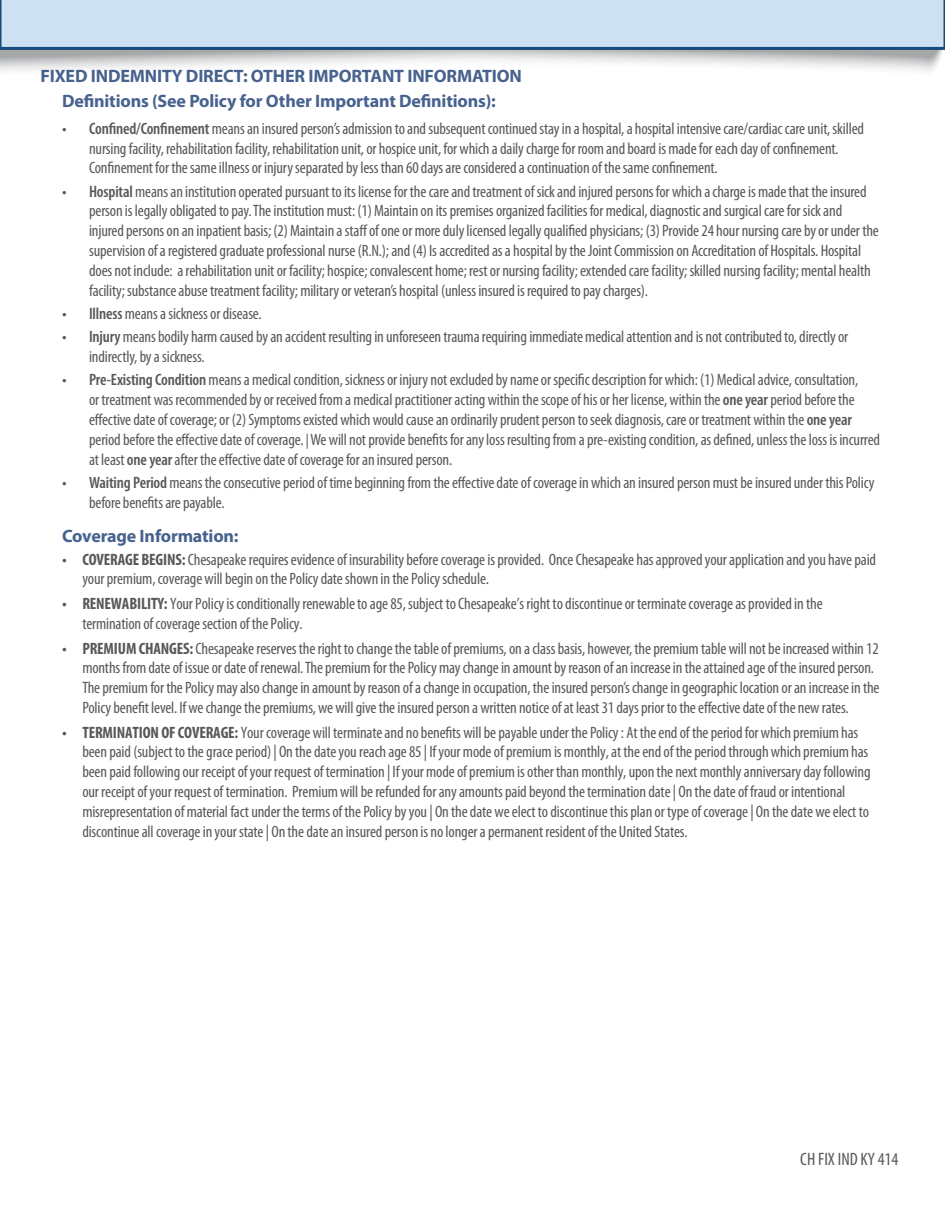
<style>
.page{position:relative;width:945px;height:1215px;background:#fff}
.page>*{position:absolute;margin:0;border:0;box-sizing:border-box;transform-origin:0 0}
.t1{font:700 18px "Myriad Pro";letter-spacing:-.01em;color:#47628e}
.t2{font:condensed 18px "Myriad Pro";color:#57585a}
.t3{font:condensed 16.5px/19.8px "Myriad Pro";letter-spacing:-.01em;color:#57585a}
.s1{font-weight:600}
.s2{font-size:15px}
.s3{font-weight:700}
</style>
<div class="page">
<svg style="left:0;top:50px;width:943px;height:22px"></svg>
<svg style="left:0;top:0;width:945px;height:50px;background:#c2d7eb"></svg>
<p class="t1" style="left:40px;top:64px;width:483px">FIXED INDEMNITY DIRECT: OTHER IMPORTANT INFORMATION</p>
<p class="t1" style="left:62px;top:89px;width:435px">Definitions (See Policy for Other Important Definitions):</p>
<p class="t3" style="left:89px;top:118px;width:777px;text-indent:-27px"><span class="s1">• Confined/Confinement</span> means an insured person’s admission to and subsequent continued stay in a hospital, a hospital intensive care/cardiac care unit, skilled nursing facility, rehabilitation facility, rehabilitation unit, or hospice unit, for which a daily charge for room and board is made for each day of confinement.<br>Confinement for the same illness or injury separated by less than 60 days are considered a continuation of the same confinement.</p>
<p class="t3" style="left:89px;top:181px;width:791px;text-indent:-27px"><span class="s1">• Hospital</span> means an institution operated pursuant to its license for the care and treatment of sick and injured persons for which a charge is made that the insured person is legally obligated to pay. The institution must: (1) Maintain on its premises organized facilities for medical, diagnostic and surgical care for sick and injured persons on an inpatient basis; (2) Maintain a staff of one or more duly licensed legally qualified physicians; (3) Provide 24 hour nursing care by or under the supervision of a registered graduate professional nurse (R.N.); and (4) Is accredited as a hospital by the Joint Commission on Accreditation of Hospitals. Hospital does not include: a rehabilitation unit or facility; hospice; convalescent home; rest or nursing facility; extended care facility; skilled nursing facility; mental health facility; substance abuse treatment facility; military or veteran’s hospital (unless insured is required to pay charges).</p>
<p class="t3" style="left:62px;top:303px;width:201px"><span class="s1">• Illness</span> means a sickness or disease.</p>
<p class="t3" style="left:89px;top:327px;width:761px;text-indent:-27px"><span class="s1">• Injury</span> means bodily harm caused by an accident resulting in unforeseen trauma requiring immediate medical attention and is not contributed to, directly or indirectly, by a sickness.</p>
<p class="t3" style="left:89px;top:370px;width:792px;text-indent:-27px"><span class="s1">• Pre-Existing Condition</span> means a medical condition, sickness or injury not excluded by name or specific description for which: (1) Medical advice, consultation,<br>or treatment was recommended by or received from a medical practitioner acting within the scope of his or her license, within the <span class="s1">one year</span> period before the effective date of coverage; or (2) Symptoms existed which would cause an ordinarily prudent person to seek diagnosis, care or treatment within the <span class="s1">one year </span>period before the effective date of coverage. <span class="s2">|</span> We will not provide benefits for any loss resulting from a pre-existing condition, as defined, unless the loss is incurred at least <span class="s1">one year</span> after the effective date of coverage for an insured person.</p>
<p class="t3" style="left:89px;top:472px;width:787px;text-indent:-27px"><span class="s1">• Waiting Period</span> means the consecutive period of time beginning from the effective date of coverage in which an insured person must be insured under this Policy before benefits are payable.</p>
<p class="t1" style="left:62px;top:524px;width:178px">Coverage Information:</p>
<p class="t3" style="left:82px;top:549px;width:795px;text-indent:-20px"><span class="s3">• COVERAGE BEGINS:</span> Chesapeake requires evidence of insurability before coverage is provided. Once Chesapeake has approved your application and you have paid your premium, coverage will begin on the Policy date shown in the Policy schedule.</p>
<p class="t3" style="left:82px;top:594px;width:742px;text-indent:-20px"><span class="s3">• RENEWABILITY:</span> Your Policy is conditionally renewable to age 85, subject to Chesapeake’s right to discontinue or terminate coverage as provided in the termination of coverage section of the Policy.</p>
<p class="t3" style="left:82px;top:638px;width:799px;text-indent:-20px"><span class="s3">• PREMIUM CHANGES:</span> Chesapeake reserves the right to change the table of premiums, on a class basis, however, the premium table will not be increased within 12 months from date of issue or date of renewal. The premium for the Policy may change in amount by reason of an increase in the attained age of the insured person.<br>The premium for the Policy may also change in amount by reason of a change in occupation, the insured person’s change in geographic location or an increase in the Policy benefit level. If we change the premiums, we will give the insured person a written notice of at least 31 days prior to the effective date of the new rates.</p>
<p class="t3" style="left:82px;top:722px;width:790px;text-indent:-20px"><span class="s3">• TERMINATION OF COVERAGE:</span> Your coverage will terminate and no benefits will be payable under the Policy : At the end of the period for which premium has been paid (subject to the grace period) | On the date you reach age 85 | If your mode of premium is monthly, at the end of the period through which premium has been paid following our receipt of your request of termination | If your mode of premium is other than monthly, upon the next monthly anniversary day following our receipt of your request of termination. Premium will be refunded for any amounts paid beyond the termination date | On the date of fraud or intentional misrepresentation of material fact under the terms of the Policy by you | On the date we elect to discontinue this plan or type of coverage | On the date we elect to discontinue all coverage in your state | On the date an insured person is no longer a permanent resident of the United States.</p>
<p class="t2" style="left:800px;top:1149px;width:100px">CH FIX IND KY 414</p>
</div>
